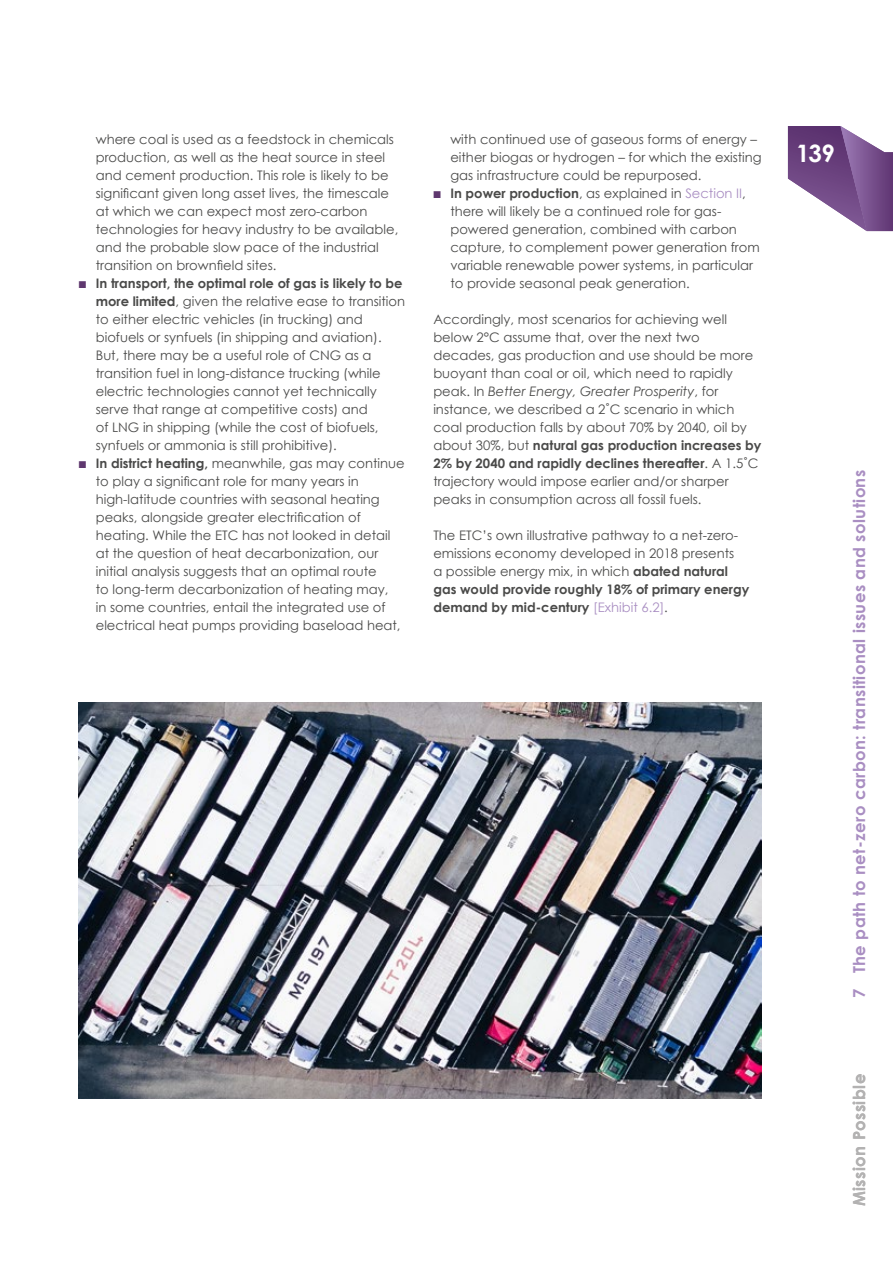
<style>
.page{position:relative;width:893px;height:1263px;background:#fff}
.page>*{position:absolute;margin:0;border:0;box-sizing:border-box;transform-origin:0 0}
.t1{font:700 24px "Century Gothic";color:#fff}
.t2{font:700 16.5px "Century Gothic";letter-spacing:.025em;color:#a98ec2}
.t3{font:700 16.5px "Century Gothic";letter-spacing:.025em;color:#b3b2b2}
.t4{font:13.2px/18px "Century Gothic";color:#4a4a49}
.s1{color:#5f386f}
.s2{font-weight:700}
.s3{color:#a98ec2}
.s4{font-style:italic}
</style>
<div class="page">
<svg style="left:788px;top:126px;width:105px;height:105px"></svg>
<img style="left:79px;top:702px;width:683px;height:396px">
<p class="t4" style="left:96px;top:130px;width:304px">where coal is used as a feedstock in chemicals production, as well as the heat source in steel and cement production. This role is likely to be significant given long asset lives, the timescale at which we can expect most zero-carbon technologies for heavy industry to be available, and the probable slow pace of the industrial transition on brownfield sites.</p>
<p class="t4" style="left:96px;top:274px;width:311px;text-indent:-17px"><span class="s1">■</span> <span class="s2">In transport, the optimal role of gas is likely to be more limited</span>, given the relative ease to transition to either electric vehicles (in trucking) and biofuels or synfuels (in shipping and aviation).<br>But, there may be a useful role of CNG as a transition fuel in long-distance trucking (while electric technologies cannot yet technically serve that range at competitive costs) and<br>of LNG in shipping (while the cost of biofuels, synfuels or ammonia is still prohibitive).</p>
<p class="t4" style="left:96px;top:454px;width:310px;text-indent:-17px"><span class="s1">■</span> <span class="s2">In district heating,</span> meanwhile, gas may continue to play a significant role for many years in high-latitude countries with seasonal heating peaks, alongside greater electrification of heating. While the ETC has not looked in detail at the question of heat decarbonization, our initial analysis suggests that an optimal route<br>to long-term decarbonization of heating may,<br>in some countries, entail the integrated use of electrical heat pumps providing baseload heat,</p>
<p class="t4" style="left:450px;top:130px;width:313px">with continued use of gaseous forms of energy – either biogas or hydrogen – for which the existing gas infrastructure could be repurposed.</p>
<p class="t4" style="left:450px;top:184px;width:311px;text-indent:-17px"><span class="s1">■</span> <span class="s2">In power production</span>, as explained in <span class="s3">Section II</span>, there will likely be a continued role for gas&shy;powered generation, combined with carbon capture, to complement power generation from variable renewable power systems, in particular to provide seasonal peak generation.</p>
<p class="t4" style="left:433px;top:310px;width:330px">Accordingly, most scenarios for achieving well below 2°C assume that, over the next two decades, gas production and use should be more buoyant than coal or oil, which need to rapidly peak. In <span class="s4">Better Energy, Greater Prosperity</span>, for instance, we described a 2˚C scenario in which coal production falls by about 70% by 2040, oil by about 30%, but <span class="s2">natural gas production increases by 2% by 2040 and rapidly declines thereafter</span>. A 1.5˚C trajectory would impose earlier and/or sharper peaks in consumption across all fossil fuels.</p>
<p class="t4" style="left:433px;top:526px;width:318px">The ETC’s own illustrative pathway to a net-zero&shy;emissions economy developed in 2018 presents<br>a possible energy mix, in which <span class="s2">abated natural gas would provide roughly 18% of primary energy demand by mid-century</span> <span class="s3">[Exhibit 6.2]</span>.</p>
<h1 class="t1" style="left:796px;top:138px;width:40px">139</h1>
<p class="t2" style="left:849px;top:998px;width:530px;rotate:-90deg">7 The path to net-zero carbon: transitional issues and solutions</p>
<p class="t3" style="left:849px;top:1206px;width:134px;rotate:-90deg">Mission Possible</p>
</div>
